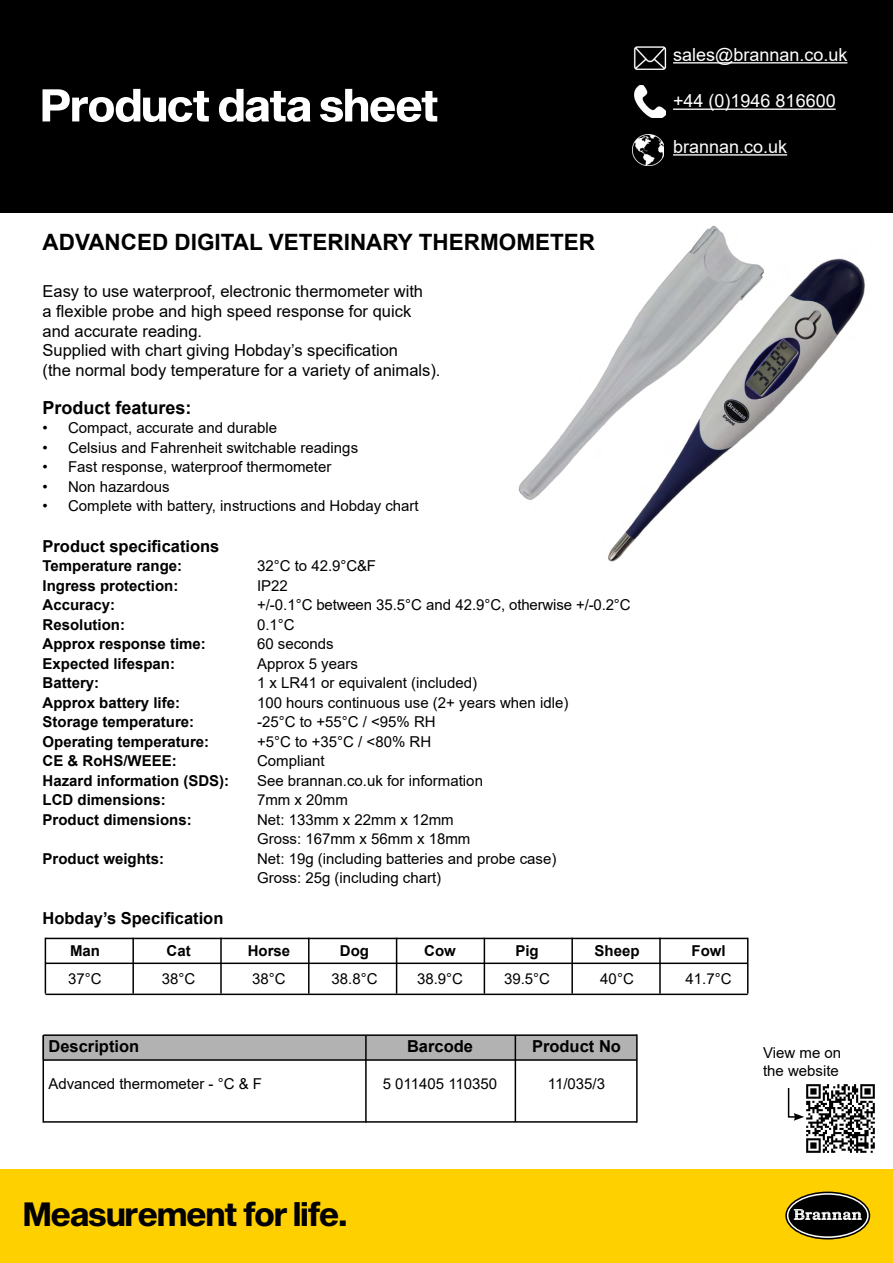
<style>
.page{position:relative;width:893px;height:1263px;background:#fff}
.page>*{position:absolute;margin:0;border:0;box-sizing:border-box;transform-origin:0 0}
.t1{font:33px "Sequel Sans Bold Disp";color:#000}
.t2{font:700 22.5px "Arial";color:#000}
.t3{font:18px "Arial";color:#fff}
.t4{font:700 18px "Arial";color:#000}
.t5{font:16.5px/19.8px "Arial";color:#000}
.t6{font:700 16.5px "Arial";color:#000}
.t7{font:15px/19.5px "Arial";color:#000}
.t8{font:700 15px "Arial";color:#000}
</style>
<div class="page">
<div style="left:0;top:0;width:893px;height:213px;background:#000"></div>
<div style="left:0;top:1169px;width:893px;height:94px;background:#ffd000"></div>
<svg style="left:786px;top:1192px;width:83px;height:47px"></svg>
<div style="left:785px;top:1191px;width:85px;height:48px;border:2px solid #000;border-radius:50%"></div>
<div style="left:788px;top:1195px;width:79px;height:41px;background:#000;border-radius:50%"></div>
<svg style="left:794px;top:1209px;width:68px;height:11px"></svg>
<img style="left:633px;top:47px;width:34px;height:22px">
<hr style="left:673px;top:62px;width:174px;height:2px;background:#fff">
<img style="left:635px;top:86px;width:30px;height:32px">
<hr style="left:673px;top:109px;width:163px;height:1px;background:#fff">
<img style="left:633px;top:134px;width:31px;height:32px">
<hr style="left:673px;top:154px;width:114px;height:2px;background:#fff">
<svg style="left:43px;top:89px;width:394px;height:33px"></svg>
<img style="left:518px;top:225px;width:347px;height:337px">
<img style="left:806px;top:1084px;width:69px;height:69px">
<svg style="left:787px;top:1088px;width:17px;height:33px"></svg>
<div style="left:43px;top:1035px;width:594px;height:25px;background:#b3b2b2"></div>
<hr style="left:43px;top:1034px;width:594px;height:2px;background:#000">
<hr style="left:43px;top:1059px;width:594px;height:2px;background:#000">
<hr style="left:43px;top:1121px;width:594px;height:2px;background:#000">
<hr style="left:43px;top:1035px;width:1px;height:88px;background:#000">
<hr style="left:365px;top:1036px;width:2px;height:87px;background:#000">
<hr style="left:515px;top:1035px;width:1px;height:87px;background:#000">
<hr style="left:636px;top:1034px;width:2px;height:89px;background:#000">
<hr style="left:45px;top:938px;width:703px;height:1px;background:#000">
<hr style="left:45px;top:962px;width:703px;height:2px;background:#000">
<hr style="left:45px;top:993px;width:703px;height:2px;background:#000">
<hr style="left:45px;top:938px;width:1px;height:55px;background:#000">
<hr style="left:132px;top:938px;width:2px;height:55px;background:#000">
<hr style="left:220px;top:938px;width:2px;height:55px;background:#000">
<hr style="left:308px;top:938px;width:2px;height:55px;background:#000">
<hr style="left:396px;top:938px;width:1px;height:55px;background:#000">
<hr style="left:484px;top:938px;width:1px;height:55px;background:#000">
<hr style="left:571px;top:938px;width:2px;height:55px;background:#000">
<hr style="left:659px;top:938px;width:2px;height:55px;background:#000">
<hr style="left:747px;top:938px;width:1px;height:55px;background:#000">
<h2 class="t2" style="left:43px;top:226px;width:554px">ADVANCED DIGITAL VETERINARY THERMOMETER</h2>
<p class="t5" style="left:43px;top:281px;width:399px">Easy to use waterproof, electronic thermometer with<br>a flexible probe and high speed response for quick and accurate reading.<br>Supplied with chart giving Hobday’s specification<br>(the normal body temperature for a variety of animals).</p>
<p class="t4" style="left:43px;top:395px;width:151px">Product features:</p>
<p class="t7" style="left:43px;top:418px;width:236px">• Compact, accurate and durable</p>
<p class="t7" style="left:43px;top:437px;width:317px">• Celsius and Fahrenheit switchable readings</p>
<p class="t7" style="left:43px;top:457px;width:290px">• Fast response, waterproof thermometer</p>
<p class="t7" style="left:43px;top:476px;width:129px">• Non hazardous</p>
<p class="t7" style="left:43px;top:496px;width:378px">• Complete with battery, instructions and Hobday chart</p>
<p class="t6" style="left:43px;top:534px;width:178px">Product specifications</p>
<p class="t8" style="left:43px;top:555px;width:141px">Temperature range:</p>
<p class="t7" style="left:257px;top:556px;width:121px">32°C to 42.9°C&amp;F</p>
<p class="t8" style="left:43px;top:575px;width:137px">Ingress protection:</p>
<p class="t7" style="left:257px;top:575px;width:32px">IP22</p>
<p class="t8" style="left:43px;top:594px;width:74px">Accuracy:</p>
<p class="t7" style="left:257px;top:595px;width:375px">+/-0.1°C between 35.5°C and 42.9°C, otherwise +/-0.2°C</p>
<p class="t8" style="left:43px;top:614px;width:84px">Resolution:</p>
<p class="t7" style="left:257px;top:614px;width:39px">0.1°C</p>
<p class="t8" style="left:43px;top:633px;width:165px">Approx response time:</p>
<p class="t7" style="left:257px;top:634px;width:78px">60 seconds</p>
<p class="t8" style="left:43px;top:653px;width:134px">Expected lifespan:</p>
<p class="t7" style="left:257px;top:653px;width:102px">Approx 5 years</p>
<p class="t8" style="left:43px;top:672px;width:58px">Battery:</p>
<p class="t7" style="left:257px;top:673px;width:222px">1 x LR41 or equivalent (included)</p>
<p class="t8" style="left:43px;top:692px;width:139px">Approx battery life:</p>
<p class="t7" style="left:257px;top:692px;width:313px">100 hours continuous use (2+ years when idle)</p>
<p class="t8" style="left:43px;top:711px;width:153px">Storage temperature:</p>
<p class="t7" style="left:257px;top:712px;width:180px">-25°C to +55°C / &lt;95% RH</p>
<p class="t8" style="left:43px;top:731px;width:168px">Operating temperature:</p>
<p class="t7" style="left:257px;top:731px;width:176px">+5°C to +35°C / &lt;80% RH</p>
<p class="t8" style="left:43px;top:750px;width:136px">CE &amp; RoHS/WEEE:</p>
<p class="t7" style="left:257px;top:751px;width:69px">Compliant</p>
<p class="t8" style="left:43px;top:770px;width:188px">Hazard information (SDS):</p>
<p class="t7" style="left:257px;top:770px;width:227px">See brannan.co.uk for information</p>
<p class="t8" style="left:43px;top:789px;width:125px">LCD dimensions:</p>
<p class="t7" style="left:257px;top:790px;width:92px">7mm x 20mm</p>
<p class="t8" style="left:43px;top:809px;width:151px">Product dimensions:</p>
<p class="t7" style="left:257px;top:809px;width:215px">Net: 133mm x 22mm x 12mm<br>Gross: 167mm x 56mm x 18mm</p>
<p class="t8" style="left:43px;top:848px;width:123px">Product weights:</p>
<p class="t7" style="left:257px;top:848px;width:301px">Net: 19g (including batteries and probe case)<br>Gross: 25g (including chart)</p>
<p class="t3" style="left:673px;top:42px;width:176px">sales@brannan.co.uk</p>
<p class="t3" style="left:673px;top:89px;width:164px">+44 (0)1946 816600</p>
<p class="t3" style="left:673px;top:134px;width:116px">brannan.co.uk</p>
<p class="t6" style="left:43px;top:907px;width:182px">Hobday’s Specification</p>
<p class="t8" style="left:70px;top:940px;width:31px">Man</p>
<p class="t8" style="left:167px;top:940px;width:26px">Cat</p>
<p class="t8" style="left:248px;top:940px;width:44px">Horse</p>
<p class="t8" style="left:340px;top:940px;width:31px">Dog</p>
<p class="t8" style="left:424px;top:940px;width:33px">Cow</p>
<p class="t8" style="left:515px;top:940px;width:25px">Pig</p>
<p class="t8" style="left:595px;top:940px;width:47px">Sheep</p>
<p class="t8" style="left:691px;top:940px;width:36px">Fowl</p>
<p class="t7" style="left:68px;top:969px;width:35px">37°C</p>
<p class="t7" style="left:162px;top:969px;width:35px">38°C</p>
<p class="t7" style="left:252px;top:969px;width:35px">38°C</p>
<p class="t7" style="left:332px;top:969px;width:48px">38.8°C</p>
<p class="t7" style="left:417px;top:969px;width:48px">38.9°C</p>
<p class="t7" style="left:504px;top:969px;width:48px">39.5°C</p>
<p class="t7" style="left:600px;top:969px;width:35px">40°C</p>
<p class="t7" style="left:686px;top:969px;width:48px">41.7°C</p>
<p class="t6" style="left:48px;top:1034px;width:92px">Description</p>
<p class="t6" style="left:407px;top:1034px;width:68px">Barcode</p>
<p class="t6" style="left:532px;top:1034px;width:90px">Product No</p>
<p class="t7" style="left:48px;top:1074px;width:215px">Advanced thermometer - °C &amp; F</p>
<p class="t7" style="left:383px;top:1074px;width:116px">5 011405 110350</p>
<p class="t7" style="left:548px;top:1074px;width:59px">11/035/3</p>
<p class="t7" style="left:763px;top:1044px;width:80px;line-height:18px">View me on the website</p>
<h1 class="t1" style="left:24px;top:1191px;width:325px">Measurement for life.</h1>
</div>
